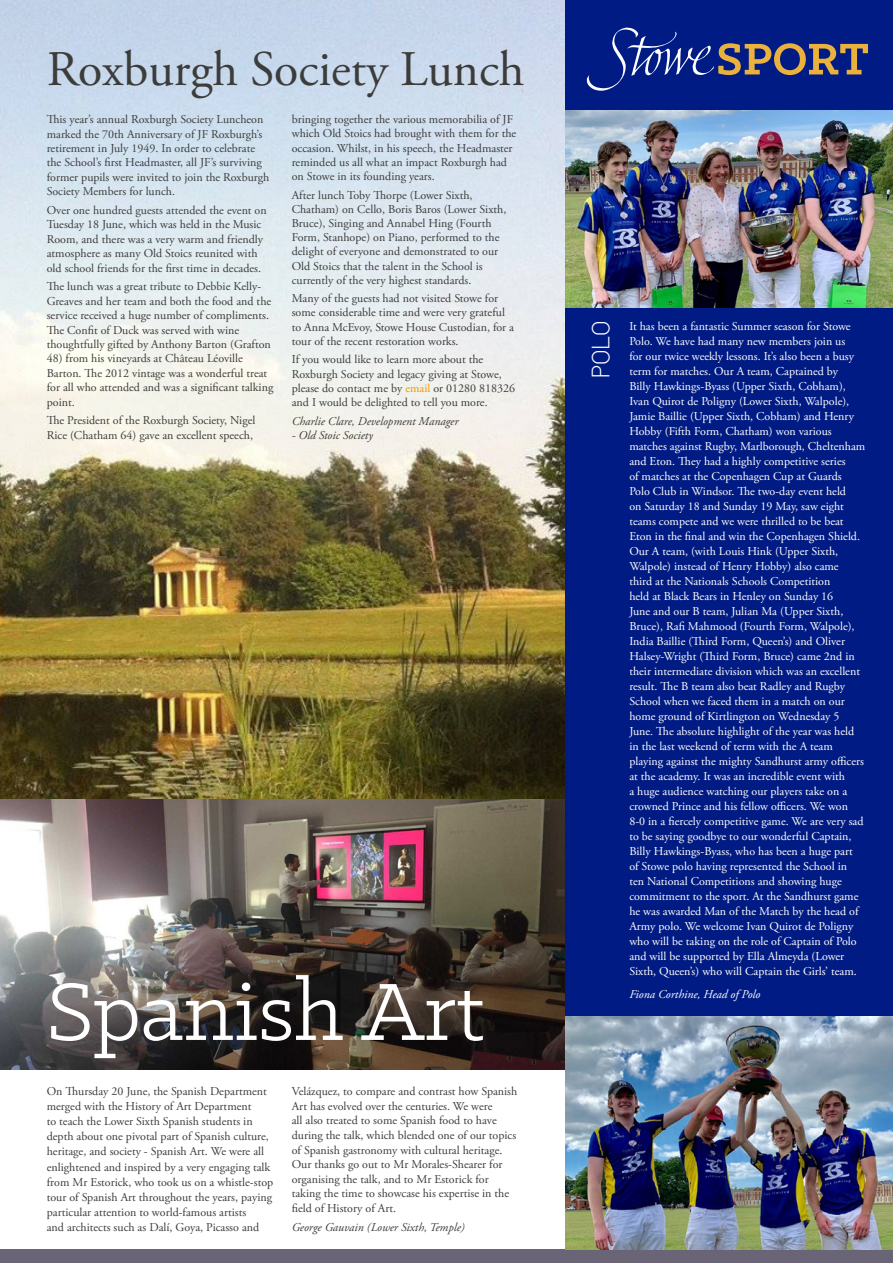
<style>
.page{position:relative;width:893px;height:1263px;background:#fff}
.page>*{position:absolute;margin:0;border:0;box-sizing:border-box;transform-origin:0 0}
.t1{font:91.65px "Klinic Slab";color:#fff}
.t2{font:49.65px "Adobe Garamond Pro";color:#3c3c3b}
.t3{font:24px "Time Burner";color:#fff}
.t4{font:12px/14.4px "Adobe Garamond Pro";color:#3c3c3b}
.t5{font:12px/15px "Adobe Garamond Pro";color:#fff}
.t6{font:italic 12px "Adobe Garamond Pro";color:#3c3c3b}
.t7{font:italic 12px "Adobe Garamond Pro";color:#fff}
.s1{color:#f49600}
</style>
<div class="page">
<img style="left:0;top:0;width:566px;height:799px">
<img style="left:0;top:799px;width:566px;height:270px">
<div style="left:566px;top:0;width:327px;height:1263px;background:#001c84"></div>
<svg style="left:586px;top:28px;width:282px;height:63px"></svg>
<div style="left:0;top:1249px;width:893px;height:14px;background:#696576"></div>
<img style="left:566px;top:111px;width:327px;height:197px">
<img style="left:566px;top:1016px;width:327px;height:233px">
<p class="t2" style="left:47px;top:39px;width:479px">Roxburgh Society Lunch</p>
<p class="t4" style="left:47px;top:113px;width:224px">This year’s annual Roxburgh Society Luncheon marked the 70th Anniversary of JF Roxburgh’s retirement in July 1949. In order to celebrate the School’s first Headmaster, all JF’s surviving former pupils were invited to join the Roxburgh Society Members for lunch.</p>
<p class="t4" style="left:47px;top:203px;width:221px">Over one hundred guests attended the event on Tuesday 18 June, which was held in the Music Room, and there was a very warm and friendly atmosphere as many Old Stoics reunited with old school friends for the first time in decades.</p>
<p class="t4" style="left:47px;top:280px;width:226px">The lunch was a great tribute to Debbie Kelly-Greaves and her team and both the food and the service received a huge number of compliments.<br>The Confit of Duck was served with wine thoughtfully gifted by Anthony Barton (Grafton</p>
<p class="t4" style="left:47px;top:352px;width:228px">48) from his vineyards at Château Léoville Barton. The 2012 vintage was a wonderful treat for all who attended and was a significant talking point.</p>
<p class="t4" style="left:47px;top:414px;width:210px">The President of the Roxburgh Society, Nigel<br>Rice (Chatham 64) gave an excellent speech,</p>
<p class="t4" style="left:292px;top:113px;width:226px">bringing together the various memorabilia of JF which Old Stoics had brought with them for the occasion. Whilst, in his speech, the Headmaster reminded us all what an impact Roxburgh had on Stowe in its founding years.</p>
<p class="t4" style="left:292px;top:188px;width:216px">After lunch Toby Thorpe (Lower Sixth, Chatham) on Cello, Boris Baros (Lower Sixth, Bruce), Singing and Annabel Hing (Fourth Form, Stanhope) on Piano, performed to the delight of everyone and demonstrated to our Old Stoics that the talent in the School is currently of the very highest standards.</p>
<p class="t4" style="left:292px;top:292px;width:224px">Many of the guests had not visited Stowe for some considerable time and were very grateful to Anna McEvoy, Stowe House Custodian, for a tour of the recent restoration works.</p>
<p class="t4" style="left:292px;top:353px;width:225px">If you would like to learn more about the Roxburgh Society and legacy giving at Stowe, please do contact me by <span class="s1">email</span> or 01280 818326 and I would be delighted to tell you more.</p>
<p class="t6" style="left:292px;top:413px;width:168px">Charlie Clare, Development Manager</p>
<p class="t6" style="left:292px;top:428px;width:82px">- Old Stoic Society</p>
<p class="t1" style="left:47px;top:953px;width:439px">Spanish Art</p>
<p class="t4" style="left:47px;top:1084px;width:228px;line-height:15px">On Thursday 20 June, the Spanish Department merged with the History of Art Department<br>to teach the Lower Sixth Spanish students in depth about one pivotal part of Spanish culture, heritage, and society - Spanish Art. We were all enlightened and inspired by a very engaging talk from Mr Estorick, who took us on a whistle-stop tour of Spanish Art throughout the years, paying particular attention to world-famous artists<br>and architects such as Dalí, Goya, Picasso and</p>
<p class="t4" style="left:292px;top:1085px;width:227px">Velázquez, to compare and contrast how Spanish Art has evolved over the centuries. We were<br>all also treated to some Spanish food to have during the talk, which blended one of our topics of Spanish gastronomy with cultural heritage.<br>Our thanks go out to Mr Morales-Shearer for organising the talk, and to Mr Estorick for taking the time to showcase his expertise in the field of History of Art.</p>
<p class="t6" style="left:292px;top:1219px;width:174px">George Gauvain (Lower Sixth, Temple)</p>
<p class="t3" style="left:588px;top:377px;width:58px;rotate:-90deg">POLO</p>
<p class="t5" style="left:629px;top:319px;width:237px">It has been a fantastic Summer season for Stowe Polo. We have had many new members join us<br>for our twice weekly lessons. It’s also been a busy term for matches. Our A team, Captained by<br>Billy Hawkings-Byass (Upper Sixth, Cobham), Ivan Quirot de Poligny (Lower Sixth, Walpole), Jamie Baillie (Upper Sixth, Cobham) and Henry Hobby (Fifth Form, Chatham) won various matches against Rugby, Marlborough, Cheltenham and Eton. They had a highly competitive series<br>of matches at the Copenhagen Cup at Guards<br>Polo Club in Windsor. The two-day event held<br>on Saturday 18 and Sunday 19 May, saw eight teams compete and we were thrilled to be beat Eton in the final and win the Copenhagen Shield.<br>Our A team, (with Louis Hink (Upper Sixth, Walpole) instead of Henry Hobby) also came<br>third at the Nationals Schools Competition<br>held at Black Bears in Henley on Sunday 16<br>June and our B team, Julian Ma (Upper Sixth, Bruce), Rafi Mahmood (Fourth Form, Walpole), India Baillie (Third Form, Queen’s) and Oliver Halsey-Wright (Third Form, Bruce) came 2nd in their intermediate division which was an excellent result. The B team also beat Radley and Rugby School when we faced them in a match on our home ground of Kirtlington on Wednesday 5<br>June. The absolute highlight of the year was held in the last weekend of term with the A team playing against the mighty Sandhurst army officers at the academy. It was an incredible event with<br>a huge audience watching our players take on a crowned Prince and his fellow officers. We won 8-0 in a fiercely competitive game. We are very sad to be saying goodbye to our wonderful Captain, Billy Hawkings-Byass, who has been a huge part<br>of Stowe polo having represented the School in<br>ten National Competitions and showing huge commitment to the sport. At the Sandhurst game he was awarded Man of the Match by the head of Army polo. We welcome Ivan Quirot de Poligny who will be taking on the role of Captain of Polo and will be supported by Ella Almeyda (Lower Sixth, Queen’s) who will Captain the Girls’ team.</p>
<p class="t7" style="left:629px;top:987px;width:133px">Fiona Corthine, Head of Polo</p>
</div>
